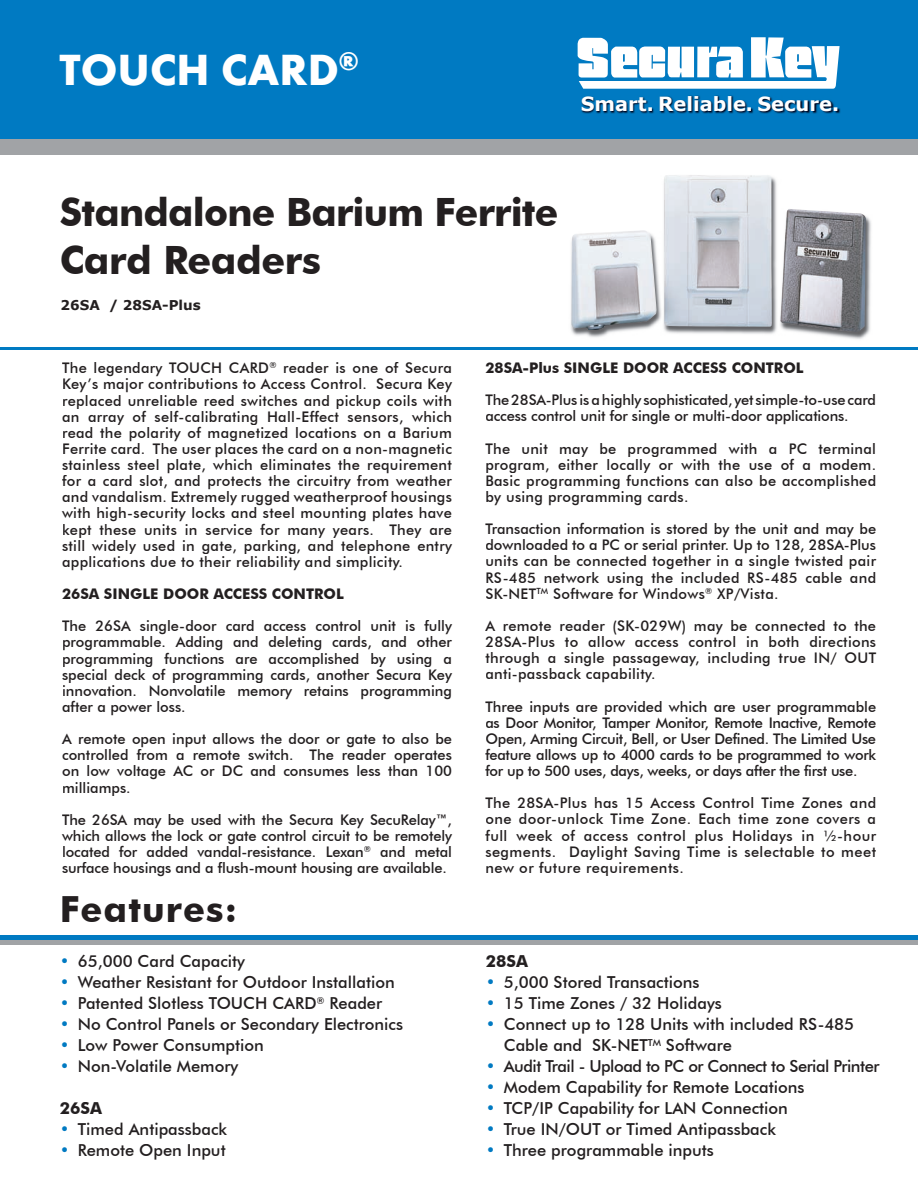
<style>
.page{position:relative;width:918px;height:1188px;background:#fff}
.page>*{position:absolute;margin:0;border:0;box-sizing:border-box;transform-origin:0 0}
.t1{font:700 45px "Futura";color:#fff}
.t2{font:700 39px/48px "Futura BT";letter-spacing:-.02em;color:#231f20}
.t3{font:700 36px "Futura BT";letter-spacing:.03em;color:#231f20}
.t4{font:700 19.5px "Verdana";color:#fff}
.t5{font:500 16.5px/21px "Futura BT";color:#231f20}
.t6{font:500 16.5px "Futura BT";letter-spacing:-.03em;color:#231f20}
.t7{font:700 16.5px "Futura BT";color:#231f20}
.t8{font:500 14.7px/16.2px "Futura BT";color:#231f20;text-align:justify}
.t9{font:700 14.7px "Futura BT";color:#231f20}
.t10{font:700 13.5px "Verdana";color:#231f20}
.s1{color:#007ac2}
</style>
<div class="page">
<div style="left:0;top:138px;width:918px;height:16px;background:#a1a3a6"></div>
<div style="left:0;top:0;width:918px;height:139px;background:#007ac2"></div>
<svg style="left:578px;top:37px;width:262px;height:52px"></svg>
<img style="left:581px;top:95px;width:260px;height:18px">
<hr style="left:0;top:347px;width:918px;height:3px;background:#007ac2">
<div style="left:0;top:935px;width:918px;height:5px;background:#007ac2"></div>
<hr style="left:0;top:940px;width:918px;height:4px;background:#a1a3a6">
<img style="left:570px;top:216px;width:301px;height:123px">
<img style="left:571px;top:175px;width:295px;height:157px">
<h1 class="t1" style="left:60px;top:42px;width:301px">TOUCH CARD<sup>®</sup></h1>
<h3 class="t4" style="left:581px;top:91px;width:260px">Smart . Reliable. Secure.</h3>
<h2 class="t2" style="left:60px;top:188px;width:500px">Standalone Barium Ferrite<br>Card Readers</h2>
<p class="t10" style="left:61px;top:296px;width:142px">26SA / 28SA-Plus</p>
<p class="t8" style="left:62px;top:360px;width:391px">The legendary TOUCH CARD<sup>®</sup> reader is one of Secura Key’s major contributions to Access Control. Secura Key replaced unreliable reed switches and pickup coils with an array of self-calibrating Hall-Effect sensors, which read the polarity of magnetized locations on a Barium Ferrite card. The user places the card on a non-magnetic stainless steel plate, which eliminates the requirement for a card slot, and protects the circuitry from weather and vandalism. Extremely rugged weatherproof housings with high-security locks and steel mounting plates have kept these units in service for many years. They are still widely used in gate, parking, and telephone entry applications due to their reliability and simplicity.</p>
<p class="t9" style="left:62px;top:585px;width:283px">26SA SINGLE DOOR ACCESS CONTROL</p>
<p class="t8" style="left:62px;top:618px;width:391px">The 26SA single-door card access control unit is fully programmable. Adding and deleting cards, and other programming functions are accomplished by using a special deck of programming cards, another Secura Key innovation. Nonvolatile memory retains programming after a power loss.</p>
<p class="t8" style="left:62px;top:731px;width:391px">A remote open input allows the door or gate to also be controlled from a remote switch. The reader operates on low voltage AC or DC and consumes less than 100 milliamps.</p>
<p class="t8" style="left:62px;top:811px;width:391px">The 26SA may be used with the Secura Key SecuRelay™, which allows the lock or gate control circuit to be remotely located for added vandal-resistance. Lexan<sup>®</sup> and metal surface housings and a flush-mount housing are available.</p>
<h3 class="t3" style="left:60px;top:887px;width:179px">Features:</h3>
<p class="t5" style="left:60px;top:951px;width:187px"><span class="s1">•</span> 65,000 Card Capacity</p>
<p class="t5" style="left:60px;top:972px;width:336px"><span class="s1">•</span> Weather Resistant for Outdoor Installation</p>
<p class="t5" style="left:60px;top:993px;width:324px"><span class="s1">•</span> Patented Slotless TOUCH CARD<sup>®</sup> Reader</p>
<p class="t5" style="left:60px;top:1014px;width:345px"><span class="s1">•</span> No Control Panels or Secondary Electronics</p>
<p class="t5" style="left:60px;top:1035px;width:206px"><span class="s1">•</span> Low Power Consumption</p>
<p class="t5" style="left:60px;top:1056px;width:180px"><span class="s1">•</span> Non-Volatile Memory</p>
<p class="t7" style="left:60px;top:1098px;width:44px">26SA</p>
<p class="t5" style="left:60px;top:1119px;width:169px"><span class="s1">•</span> Timed Antipassback</p>
<p class="t5" style="left:60px;top:1140px;width:167px"><span class="s1">•</span> Remote Open Input</p>
<p class="t9" style="left:485px;top:359px;width:320px">28SA-Plus SINGLE DOOR ACCESS CONTROL</p>
<p class="t8" style="left:485px;top:392px;width:392px">The 28SA-Plus is a highly sophisticated, yet simple-to-use card access control unit for single or multi-door applications.</p>
<p class="t8" style="left:485px;top:440px;width:392px">The unit may be programmed with a PC terminal program, either locally or with the use of a modem.<br>Basic programming functions can also be accomplished by using programming cards.</p>
<p class="t8" style="left:485px;top:521px;width:392px">Transaction information is stored by the unit and may be downloaded to a PC or serial printer. Up to 128, 28SA-Plus units can be connected together in a single twisted pair RS-485 network using the included RS-485 cable and SK-NET<sup>TM</sup> Software for Windows<sup>®</sup> XP/Vista.</p>
<p class="t8" style="left:485px;top:617px;width:392px">A remote reader (SK-029W) may be connected to the 28SA-Plus to allow access control in both directions through a single passageway, including true IN/ OUT anti-passback capability.</p>
<p class="t8" style="left:485px;top:698px;width:392px">Three inputs are provided which are user programmable as Door Monitor, Tamper Monitor, Remote Inactive, Remote Open, Arming Circuit, Bell, or User Defined. The Limited Use feature allows up to 4000 cards to be programmed to work for up to 500 uses, days, weeks, or days after the first use.</p>
<p class="t8" style="left:485px;top:795px;width:392px">The 28SA-Plus has 15 Access Control Time Zones and one door-unlock Time Zone. Each time zone covers a full week of access control plus Holidays in ½-hour segments. Daylight Saving Time is selectable to meet new or future requirements.</p>
<p class="t7" style="left:486px;top:952px;width:44px">28SA</p>
<p class="t5" style="left:486px;top:972px;width:215px"><span class="s1">•</span> 5,000 Stored Transactions</p>
<p class="t5" style="left:486px;top:993px;width:238px"><span class="s1">•</span> 15 Time Zones / 32 Holidays</p>
<p class="t5" style="left:504px;top:1014px;width:352px;text-indent:-18px"><span class="s1">•</span> Connect up to 128 Units with included RS-485<br>Cable and SK-NET<sup>TM</sup> Software</p>
<p class="t6" style="left:486px;top:1057px;width:395px"><span class="s1">•</span> Audit Trail - Upload to PC or Connect to Serial Printer</p>
<p class="t5" style="left:486px;top:1077px;width:320px"><span class="s1">•</span> Modem Capability for Remote Locations</p>
<p class="t5" style="left:486px;top:1098px;width:304px"><span class="s1">•</span> TCP/IP Capability for LAN Connection</p>
<p class="t5" style="left:486px;top:1119px;width:292px"><span class="s1">•</span> True IN/OUT or Timed Antipassback</p>
<p class="t5" style="left:486px;top:1140px;width:230px"><span class="s1">•</span> Three programmable inputs</p>
</div>
